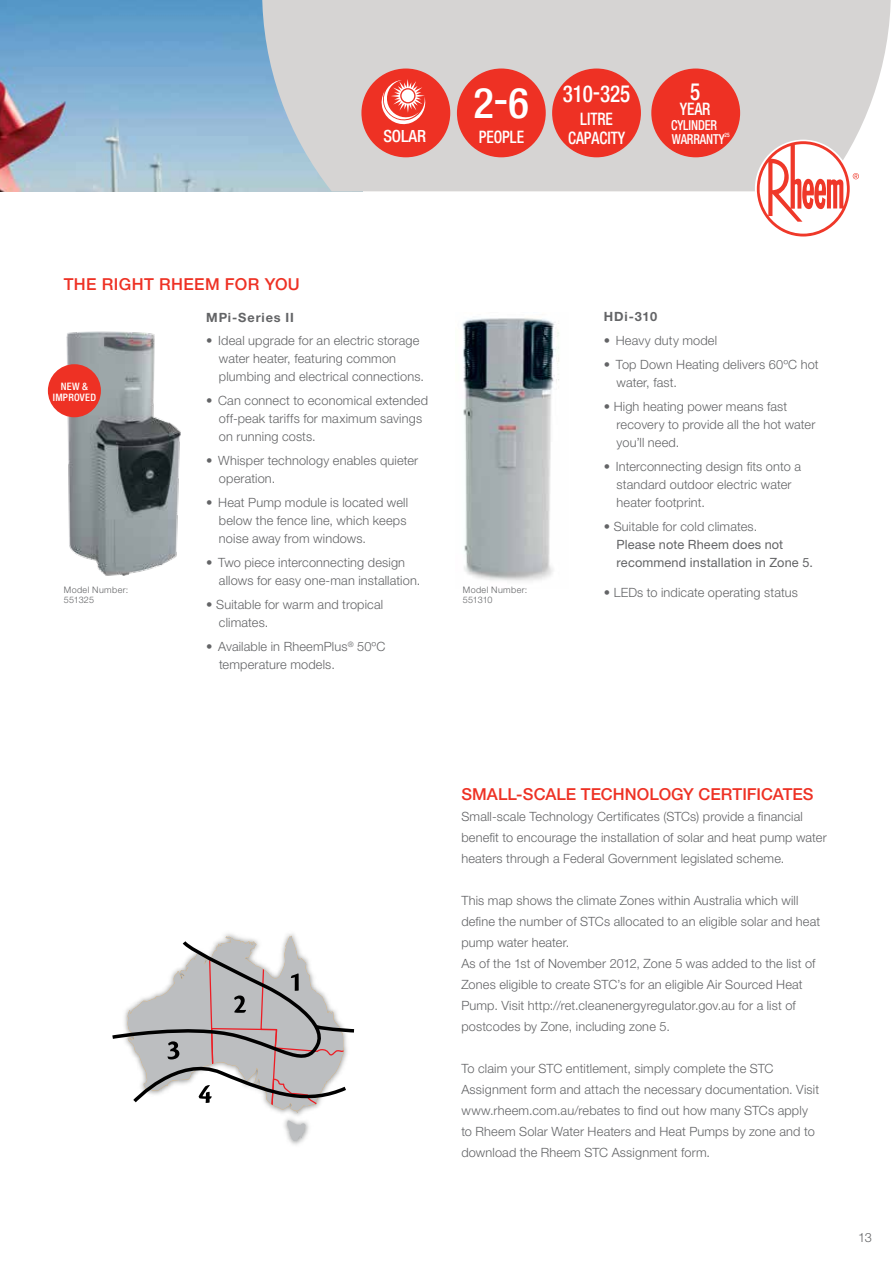
<style>
.page{position:relative;width:893px;height:1263px;background:#fff}
.page>*{position:absolute;margin:0;border:0;box-sizing:border-box;transform-origin:0 0}
.t1{font:500 condensed 42.45px "Helvetica Neue LT";color:#fff}
.t2{font:500 condensed 23.4px "Helvetica Neue LT";letter-spacing:-.005em;color:#fff;scale:.9 1}
.t3{font:500 condensed 17.1px/18.8px "Helvetica Neue LT";letter-spacing:-.005em;color:#fff;text-align:center;scale:.9 1}
.t4{font:500 condensed 16.65px "Helvetica Neue LT";letter-spacing:-.005em;color:#fff}
.t5{font:500 16.5px "Helvetica Neue";letter-spacing:.005em;color:#ee3124}
.t6{font:500 16.5px "Helvetica Neue";letter-spacing:.025em;color:#ee3124}
.t7{font:500 condensed 13.65px/13.6px "Helvetica Neue LT";letter-spacing:-.01em;color:#fff;scale:.9 1}
.t8{font:300 12.75px/18px "Helvetica Neue";letter-spacing:.015em;color:#636466}
.t9{font:12.75px/18px "Helvetica Neue";letter-spacing:.01em;color:#636466}
.t10{font:700 12.75px "Helvetica Neue";letter-spacing:.07em;color:#636466}
.t11{font:500 condensed 10.2px/11.6px "Helvetica Neue LT";letter-spacing:.025em;color:#fff;text-align:center}
.t12{font:300 9px/10.5px "Helvetica Neue";letter-spacing:.045em;color:#636466}
.t13{font:500 condensed 6px "Helvetica Neue LT";color:#fff;scale:.9 1}
</style>
<div class="page">
<img style="left:0;top:0;width:262px;height:191px">
<svg style="left:287px;top:1120px;width:19px;height:22px"></svg>
<svg style="left:112px;top:936px;width:243px;height:177px"></svg>
<svg style="left:262px;top:0;width:629px;height:191px;background:#d4d4d4"></svg>
<img style="left:65px;top:331px;width:116px;height:245px">
<img style="left:462px;top:318px;width:97px;height:263px">
<div style="left:361px;top:69px;width:89px;height:88px;background:#ee3124;border-radius:50%"></div>
<div style="left:457px;top:69px;width:89px;height:88px;background:#ee3124;border-radius:50%"></div>
<div style="left:552px;top:69px;width:89px;height:88px;background:#ee3124;border-radius:50%"></div>
<div style="left:651px;top:69px;width:89px;height:88px;background:#ee3124;border-radius:50%"></div>
<svg style="left:381px;top:79px;width:45px;height:46px"></svg>
<svg style="left:757px;top:141px;width:102px;height:95px"></svg>
<div style="left:48px;top:364px;width:53px;height:53px;background:#ee3124;border-radius:50%"></div>
<h3 class="t4" style="left:383px;top:127px;width:44px">SOLAR</h3>
<h1 class="t1" style="left:473px;top:77px;width:57px">2-6</h1>
<h3 class="t3" style="left:479px;top:127px;width:52px">PEOPLE</h3>
<h2 class="t2" style="left:563px;top:80px;width:77px">310-325</h2>
<h2 class="t2" style="left:690px;top:77px;width:13px">5</h2>
<h3 class="t3" style="left:680px;top:99px;width:35px">YEAR</h3>
<h3 class="t3" style="left:568px;top:110px;width:65px">LITRE<br>CAPACITY</h3>
<p class="t7" style="left:671px;top:118px;width:61px">CYLINDER<br>WARRANTY</p>
<p class="t13" style="left:724px;top:131px;width:7px">25</p>
<p class="t6" style="left:64px;top:275px;width:238px">THE RIGHT RHEEM FOR YOU</p>
<p class="t11" style="left:53px;top:380px;width:45px">NEW &amp;<br>IMPROVED</p>
<p class="t12" style="left:64px;top:584px;width:66px">Model Number:<br>551325</p>
<p class="t10" style="left:206px;top:309px;width:89px">MPi-Series II</p>
<p class="t8" style="left:219px;top:332px;width:207px;text-indent:-13px">• Ideal upgrade for an electric storage water heater, featuring common plumbing and electrical connections.</p>
<p class="t8" style="left:219px;top:392px;width:211px;text-indent:-13px">• Can connect to economical extended off-peak tariffs for maximum savings on running costs.</p>
<p class="t8" style="left:219px;top:452px;width:201px;text-indent:-13px">• Whisper technology enables quieter operation.</p>
<p class="t8" style="left:219px;top:493px;width:191px;text-indent:-13px">• Heat Pump module is located well below the fence line, which keeps noise away from windows.</p>
<p class="t8" style="left:219px;top:553px;width:203px;text-indent:-13px">• Two piece interconnecting design allows for easy one-man installation.</p>
<p class="t8" style="left:219px;top:595px;width:166px;text-indent:-13px">• Suitable for warm and tropical climates.</p>
<p class="t8" style="left:219px;top:637px;width:168px;text-indent:-13px">• Available in RheemPlus<sup>®</sup> 50ºC temperature models.</p>
<p class="t12" style="left:463px;top:584px;width:66px">Model Number:<br>551310</p>
<p class="t10" style="left:604px;top:309px;width:55px">HDi-310</p>
<p class="t8" style="left:604px;top:331px;width:115px">• Heavy duty model</p>
<p class="t8" style="left:617px;top:355px;width:204px;text-indent:-13px">• Top Down Heating delivers 60ºC hot water, fast.</p>
<p class="t8" style="left:617px;top:397px;width:200px;text-indent:-13px">• High heating power means fast recovery to provide all the hot water you’ll need.</p>
<p class="t8" style="left:617px;top:457px;width:186px;text-indent:-13px">• Interconnecting design fits onto a standard outdoor electric water heater footprint.</p>
<p class="t8" style="left:604px;top:517px;width:155px">• Suitable for cold climates.</p>
<p class="t9" style="left:617px;top:535px;width:198px">Please note Rheem does not recommend installation in Zone 5.</p>
<p class="t8" style="left:604px;top:583px;width:196px">• LEDs to indicate operating status</p>
<p class="t5" style="left:461px;top:784px;width:354px">SMALL-SCALE TECHNOLOGY CERTIFICATES</p>
<p class="t8" style="left:461px;top:805px;width:367px;line-height:21px">Small-scale Technology Certificates (STCs) provide a financial benefit to encourage the installation of solar and heat pump water heaters through a Federal Government legislated scheme.</p>
<p class="t8" style="left:461px;top:889px;width:360px;line-height:21px">This map shows the climate Zones within Australia which will define the number of STCs allocated to an eligible solar and heat pump water heater.<br>As of the 1st of November 2012, Zone 5 was added to the list of Zones eligible to create STC’s for an eligible Air Sourced Heat Pump. Visit http://ret.cleanenergyregulator.gov.au for a list of postcodes by Zone, including zone 5.</p>
<p class="t8" style="left:461px;top:1057px;width:359px;line-height:21px">To claim your STC entitlement, simply complete the STC Assignment form and attach the necessary documentation. Visit www.rheem.com.au/rebates to find out how many STCs apply to Rheem Solar Water Heaters and Heat Pumps by zone and to download the Rheem STC Assignment form.</p>
<p class="t8" style="left:858px;top:1228px;width:15px">13</p>
</div>
